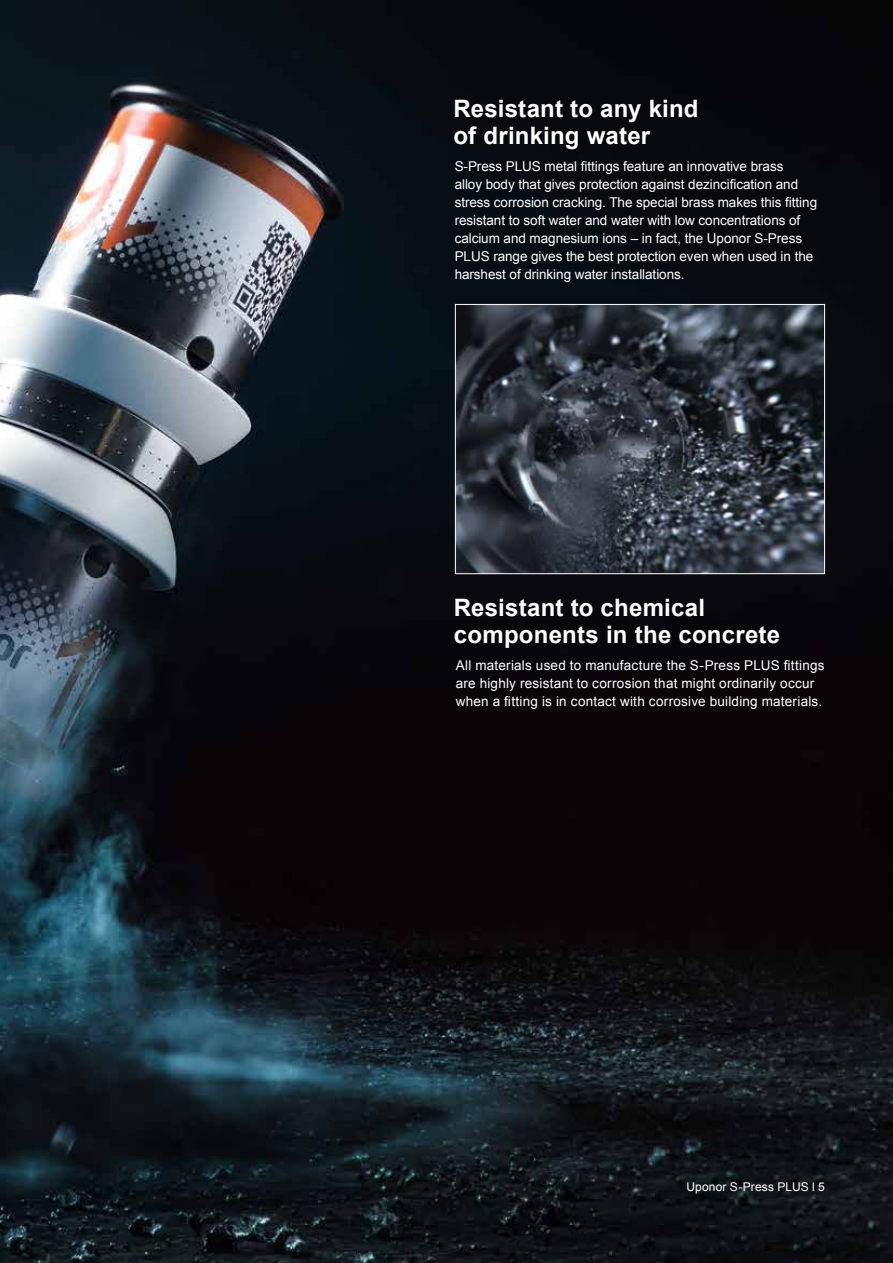
<style>
.page{position:relative;width:893px;height:1263px;background:#fff}
.page>*{position:absolute;margin:0;border:0;box-sizing:border-box;transform-origin:0 0}
.t1{font:700 24px/27px "Arial";letter-spacing:.01em;color:#fff}
.t2{font:13.5px/18px "Arial";letter-spacing:-.005em;color:#fff}
.t3{font:13.5px/18px "Arial";letter-spacing:.015em;color:#fff}
.t4{font:12px "Arial";letter-spacing:.015em;color:#fff}
</style>
<div class="page">
<img style="left:0;top:0;width:893px;height:1263px">
<img style="left:457px;top:306px;width:366px;height:266px">
<div style="left:455px;top:304px;width:370px;height:270px;border:1px solid #fff"></div>
<h1 class="t1" style="left:453px;top:96px;width:246px">Resistant to any kind of drinking water</h1>
<p class="t2" style="left:455px;top:157px;width:364px">S-Press PLUS metal fittings feature an innovative brass<br>alloy body that gives protection against dezincification and stress corrosion cracking. The special brass makes this fitting resistant to soft water and water with low concentrations of calcium and magnesium ions – in fact, the Uponor S-Press PLUS range gives the best protection even when used in the harshest of drinking water installations.</p>
<h1 class="t1" style="left:454px;top:595px;width:328px">Resistant to chemical components in the concrete</h1>
<p class="t3" style="left:456px;top:656px;width:370px">All materials used to manufacture the S-Press PLUS fittings are highly resistant to corrosion that might ordinarily occur when a fitting is in contact with corrosive building materials.</p>
<p class="t4" style="left:686px;top:1179px;width:140px">Uponor S-Press PLUS l 5</p>
</div>
